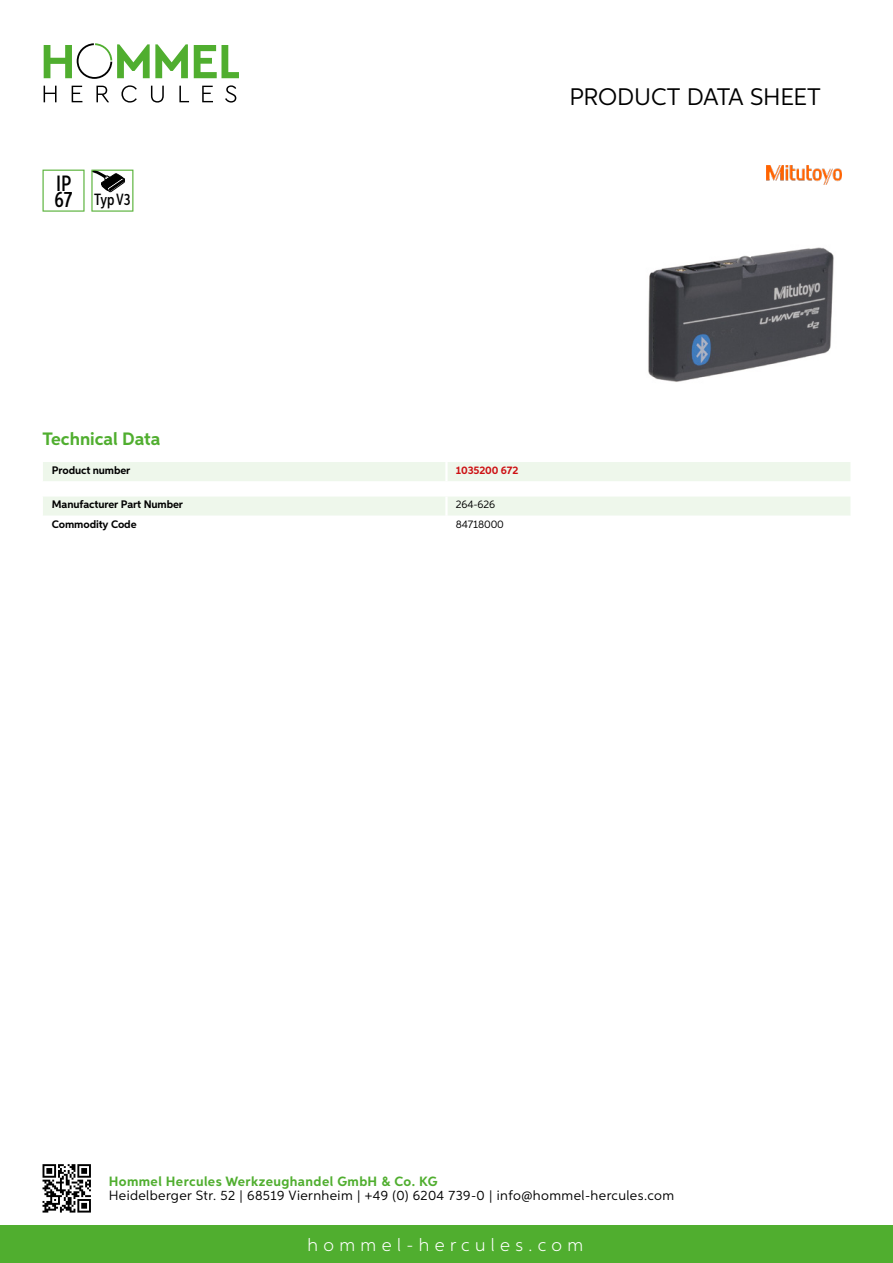
<style>
.page{position:relative;width:893px;height:1263px;background:#fff}
.page>*{position:absolute;margin:0;border:0;box-sizing:border-box;transform-origin:0 0}
.t1{font:24px "Aspira";letter-spacing:-.01em;color:#000}
.t2{font:500 22.2px "Aspira XX Nar";color:#000}
.t3{font:300 18px "Aspira";letter-spacing:.3em;color:#fff}
.t4{font:700 18px "Aspira";color:#50ae2f}
.t5{font:500 16.35px "Aspira XX Nar";letter-spacing:-.005em;color:#000}
.t6{font:13.5px "Aspira";letter-spacing:.03em;color:#000}
.t7{font:700 13.5px "Aspira";letter-spacing:.03em;color:#50ae2f}
.t8{font:700 10.95px "Aspira";letter-spacing:-.01em;color:#000}
.t9{font:10.95px "Aspira";letter-spacing:-.01em;color:#000}
.t10{font:700 10.95px "Aspira";letter-spacing:-.01em;color:#cd1013}
.s1{font-size:22.2px}
</style>
<div class="page">
<div style="left:0;top:1226px;width:893px;height:37px;background:#50ae2f"></div>
<svg style="left:43px;top:1164px;width:48px;height:48px"></svg>
<svg style="left:194px;top:45px;width:45px;height:33px"></svg>
<svg style="left:44px;top:43px;width:144px;height:36px"></svg>
<svg style="left:44px;top:86px;width:13px;height:16px"></svg>
<svg style="left:72px;top:86px;width:10px;height:16px"></svg>
<svg style="left:96px;top:86px;width:13px;height:16px"></svg>
<svg style="left:121px;top:85px;width:16px;height:18px"></svg>
<svg style="left:151px;top:86px;width:13px;height:17px"></svg>
<svg style="left:179px;top:86px;width:10px;height:16px"></svg>
<svg style="left:202px;top:86px;width:11px;height:16px"></svg>
<svg style="left:225px;top:85px;width:11px;height:18px"></svg>
<div style="left:43px;top:462px;width:807px;height:19px;background:#eef7eb"></div>
<hr style="left:445px;top:462px;width:3px;height:19px;background:#fff">
<div style="left:43px;top:497px;width:807px;height:19px;background:#eef7eb"></div>
<svg style="left:43px;top:170px;width:42px;height:42px"></svg>
<svg style="left:91px;top:170px;width:42px;height:42px"></svg>
<img style="left:648px;top:247px;width:186px;height:135px">
<img style="left:766px;top:166px;width:76px;height:19px">
<h2 class="t2" style="left:56px;top:169px;width:17px">IP</h2>
<p class="t5" style="left:55px;top:190px;width:77px"><span class="s1">67</span> TypV3</p>
<h1 class="t1" style="left:569px;top:82px;width:253px">Product data sh eet</h1>
<h3 class="t4" style="left:43px;top:428px;width:120px">Technical Data</h3>
<p class="t8" style="left:52px;top:463px;width:80px">Product number</p>
<p class="t10" style="left:456px;top:463px;width:64px">1035200 672</p>
<p class="t8" style="left:52px;top:498px;width:133px">Manufacturer Part Number</p>
<p class="t9" style="left:456px;top:498px;width:41px">264-626</p>
<p class="t8" style="left:52px;top:517px;width:86px">Commodity Code</p>
<p class="t9" style="left:456px;top:517px;width:50px">84718000</p>
<p class="t7" style="left:109px;top:1172px;width:330px">Hommel Hercules Werkzeughandel GmbH &amp; Co. KG</p>
<p class="t6" style="left:109px;top:1187px;width:567px">Heidelberger Str. 52 | 68519 Viernheim | +49 (0) 6204 739-0 | info@hommel-hercules.com</p>
<h3 class="t3" style="left:307px;top:1234px;width:277px">hommel-hercules.com</h3>
</div>
